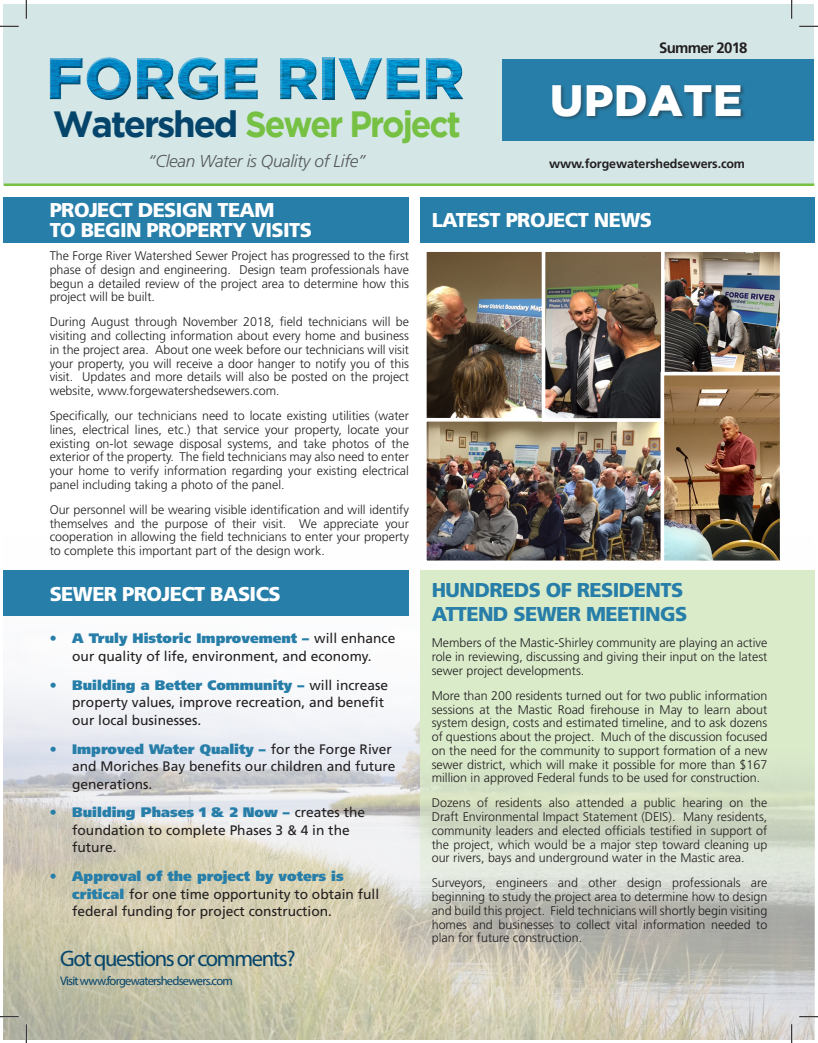
<style>
.page{position:relative;width:818px;height:1043px;background:#fff}
.page>*{position:absolute;margin:0;border:0;box-sizing:border-box;transform-origin:0 0}
.Header_1{font:900 43.75px "Gotham";letter-spacing:.015em;color:#fff}
.t1{font:700 36.38px "Gotham";letter-spacing:-.06em;color:#76c043;scale:.93 1}
.t2{font:22.5px "Myriad Pro";letter-spacing:-.06em;color:#06456b}
.t3{font:900 20px/20px "Frutiger LT Std";letter-spacing:-.03em;color:#fff}
.t4{font:900 20px/24px "Frutiger LT Std";letter-spacing:-.03em;color:#277ea8}
.t5{font:italic 300 17.25px "Frutiger LT Std";letter-spacing:-.02em;color:#57585a}
.t6{font:700 15px "Frutiger LT Std";letter-spacing:-.05em;color:#231f20}
.t7{font:13.75px/17.5px "Frutiger LT Std";color:#231f20}
.t8{font:300 12.5px/13.8px "Frutiger LT Std";color:#231f20;text-align:justify}
.t9{font:12.5px "Myriad Pro";letter-spacing:-.06em;color:#06456b}
.t10{font:700 12.5px "Frutiger LT Std";letter-spacing:-.01em;color:#231f20}
.s1{color:#06456b}
.s2{font-weight:900;color:#277ea8}
</style>
<div class="page">
<img style="left:4px;top:615px;width:810px;height:424px">
<div style="left:4px;top:4px;width:810px;height:181px;background:#d4e7e6"></div>
<hr style="left:4px;top:183px;width:810px;height:3px;background:#76c043">
<div style="left:4px;top:197px;width:405px;height:45px;background:#277ea8"></div>
<div style="left:420px;top:197px;width:394px;height:45px;background:#277ea8"></div>
<svg style="left:420px;top:570px;width:394px;height:366px;background:#d4e0c7"></svg>
<div style="left:4px;top:570px;width:405px;height:45px;background:#277ea8"></div>
<div style="left:502px;top:60px;width:312px;height:81px;background:#277ea8"></div>
<div style="left:551px;top:83px;width:194px;height:38px;background:#231f20;opacity:.52"></div>
<div style="left:48px;top:57px;width:415px;height:44px;background:#231f20;opacity:.75"></div>
<img style="left:428px;top:253px;width:113px;height:164px">
<div style="left:423px;top:248px;width:123px;height:174px;border:4px solid #fff"></div>
<img style="left:428px;top:423px;width:231px;height:136px">
<div style="left:423px;top:418px;width:241px;height:146px;border:4px solid #fff"></div>
<img style="left:665px;top:253px;width:113px;height:117px">
<div style="left:660px;top:248px;width:123px;height:127px;border:4px solid #fff"></div>
<img style="left:546px;top:253px;width:113px;height:164px">
<div style="left:541px;top:248px;width:123px;height:174px;border:4px solid #fff"></div>
<img style="left:665px;top:377px;width:113px;height:182px">
<div style="left:660px;top:372px;width:123px;height:192px;border:4px solid #fff"></div>
<svg style="left:0;top:25px;width:19px;height:2px"></svg>
<svg style="left:799px;top:25px;width:19px;height:2px"></svg>
<svg style="left:0;top:1015px;width:19px;height:2px"></svg>
<svg style="left:799px;top:1015px;width:19px;height:2px"></svg>
<svg style="left:25px;top:0;width:2px;height:19px"></svg>
<svg style="left:25px;top:1024px;width:2px;height:18px"></svg>
<svg style="left:791px;top:0;width:1px;height:19px"></svg>
<svg style="left:790px;top:1024px;width:2px;height:18px"></svg>
<p class="t1" style="left:53px;top:103px;width:440px"><span class="s1">Watershed</span> Sewer Project</p>
<p class="t5" style="left:148px;top:151px;width:219px">“Clean Water is Quality of Life”</p>
<p class="t6" style="left:659px;top:39px;width:90px">Summer 2018</p>
<p class="Header_1" style="left:550px;top:75px;width:193px">UPDATE</p>
<p class="t10" style="left:549px;top:156px;width:197px">www.forgewatershedsewers.com</p>
<p class="t3" style="left:50px;top:200px;width:264px">PROJECT DESIGN TEAM<br>TO BEGIN PROPERTY VISITS</p>
<p class="t3" style="left:431px;top:210px;width:222px">LATEST PROJECT NEWS</p>
<p class="t8" style="left:50px;top:249px;width:361px">The Forge River Watershed Sewer Project has progressed to the first phase of design and engineering. Design team professionals have begun a detailed review of the project area to determine how this project will be built.</p>
<p class="t8" style="left:50px;top:315px;width:361px">During August through November 2018, field technicians will be visiting and collecting information about every home and business in the project area. About one week before our technicians will visit your property, you will receive a door hanger to notify you of this visit. Updates and more details will also be posted on the project website, www.forgewatershedsewers.com.</p>
<p class="t8" style="left:50px;top:409px;width:361px">Specifically, our technicians need to locate existing utilities (water lines, electrical lines, etc.) that service your property, locate your existing on-lot sewage disposal systems, and take photos of the exterior of the property. The field technicians may also need to enter your home to verify information regarding your existing electrical panel including taking a photo of the panel.</p>
<p class="t8" style="left:50px;top:503px;width:361px">Our personnel will be wearing visible identification and will identify themselves and the purpose of their visit. We appreciate your cooperation in allowing the field technicians to enter your property to complete this important part of the design work.</p>
<p class="t3" style="left:50px;top:583px;width:232px">SEWER PROJECT BASICS</p>
<p class="t7" style="left:50px;top:630px;width:347px;text-align:center"><span class="s2">• A Truly Historic Improvement –</span> will enhance our quality of life, environment, and economy.</p>
<p class="t7" style="left:72px;top:676px;width:317px;text-indent:-22px"><span class="s2">• Building a Better Community –</span> will increase property values, improve recreation, and benefit our local businesses.</p>
<p class="t7" style="left:72px;top:740px;width:325px;text-indent:-22px"><span class="s2">• Improved Water Quality –</span> for the Forge River and Moriches Bay benefits our children and future generations.</p>
<p class="t7" style="left:72px;top:803px;width:294px;text-indent:-22px"><span class="s2">• Building Phases 1 &amp; 2 Now –</span> creates the foundation to complete Phases 3 &amp; 4 in the future.</p>
<p class="t7" style="left:72px;top:867px;width:308px;text-indent:-22px"><span class="s2">• Approval of the project by voters is critical</span> for one time opportunity to obtain full federal funding for project construction.</p>
<p class="t2" style="left:60px;top:944px;width:237px">Got questions or comments?</p>
<p class="t9" style="left:60px;top:972px;width:174px">Visit www.forgewatershedsewers.com</p>
<p class="t4" style="left:431px;top:578px;width:257px">HUNDREDS OF RESIDENTS<br>ATTEND SEWER MEETINGS</p>
<p class="t8" style="left:431px;top:636px;width:337px">Members of the Mastic-Shirley community are playing an active role in reviewing, discussing and giving their input on the latest sewer project developments.</p>
<p class="t8" style="left:431px;top:688px;width:337px">More than 200 residents turned out for two public information sessions at the Mastic Road firehouse in May to learn about system design, costs and estimated timeline, and to ask dozens of questions about the project. Much of the discussion focused on the need for the community to support formation of a new sewer district, which will make it possible for more than $167 million in approved Federal funds to be used for construction.</p>
<p class="t8" style="left:431px;top:796px;width:337px">Dozens of residents also attended a public hearing on the Draft Environmental Impact Statement (DEIS). Many residents, community leaders and elected officials testified in support of the project, which would be a major step toward cleaning up our rivers, bays and underground water in the Mastic area.</p>
<p class="t8" style="left:431px;top:876px;width:337px">Surveyors, engineers and other design professionals are beginning to study the project area to determine how to design and build this project. Field technicians will shortly begin visiting homes and businesses to collect vital information needed to plan for future construction.</p>
</div>
